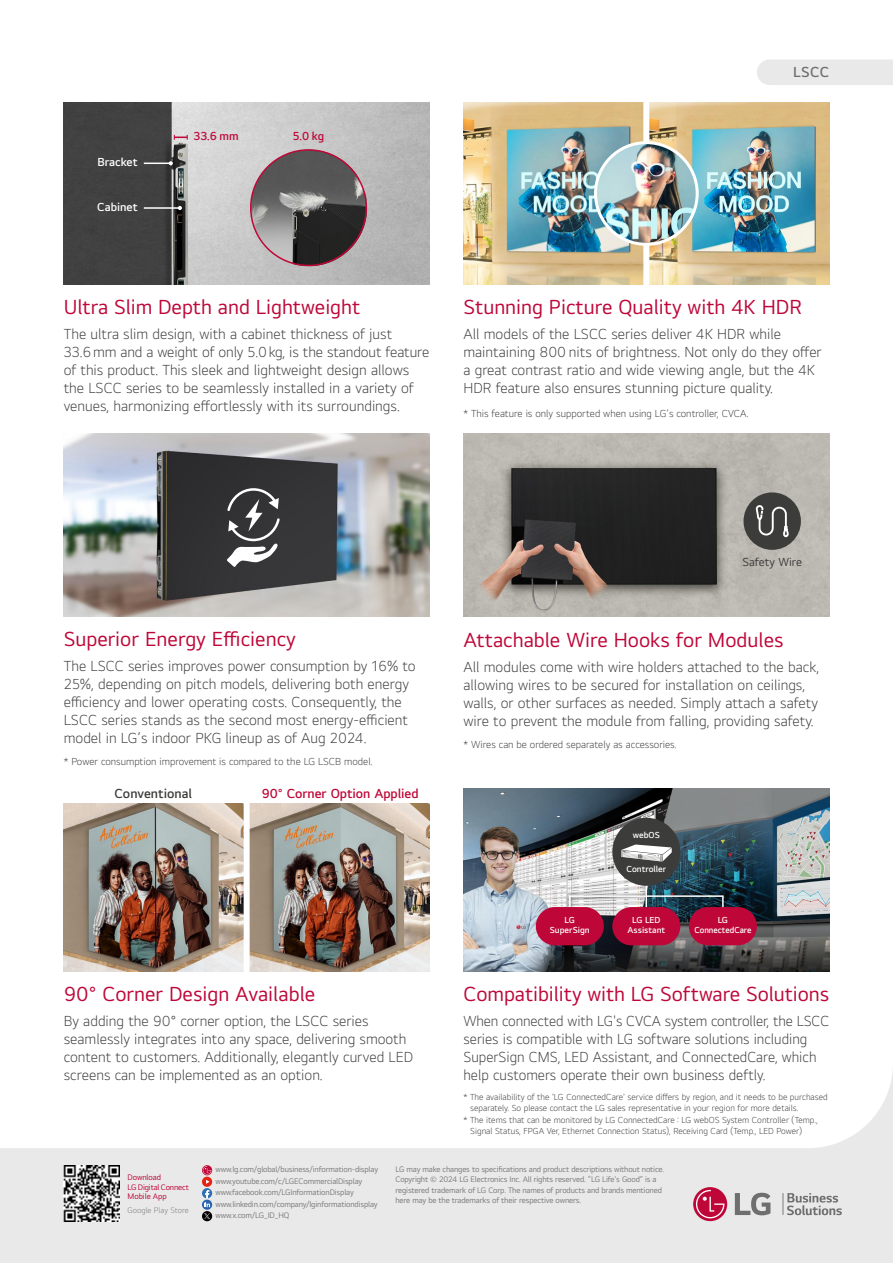
<style>
.page{position:relative;width:893px;height:1263px;background:#fff}
.page>*{position:absolute;margin:0;border:0;box-sizing:border-box;transform-origin:0 0}
.t1{font:21px "LGEI Text TTF";color:#be0738}
.t2{font:300 15px/18px "LGEI Text TTF";color:#3c3c3b}
.t3{font:600 15px "LGEI Text TTF";color:#706f6f}
.t4{font:600 13.5px "LGEI Text TTF";letter-spacing:-.005em;color:#be0738}
.t5{font:600 13.5px "LGEI Text TTF";color:#3c3c3b}
.t6{font:600 12px "LGEI Text TTF";color:#fff}
.t7{font:600 12px "LGEI Text TTF";color:#be0738}
.t8{font:12px "LGEI Text TTF";letter-spacing:-.005em;color:#3c3c3b}
.t9{font:300 10.5px "LGEI Text TTF";color:#3c3c3b}
.t10{font:300 9px "LGEI Text TTF";color:#3c3c3b}
.t11{font:600 9px/10.5px "LGEI Text TTF";color:#fff;text-align:center}
.t12{font:8.25px/11.6px "LGEI Text TTF";letter-spacing:-.02em;color:#7c7b7b}
.t13{font:8.25px/9.8px "LGEI Text TTF";letter-spacing:-.02em;color:#be0738}
.t14{font:300 8.25px "LGEI Text TTF";color:#7c7b7b}
</style>
<div class="page">
<svg style="left:0;top:884px;width:893px;height:379px"></svg>
<div style="left:757px;top:60px;width:136px;height:25px;background:#e9e9e9"></div>
<img style="left:463px;top:434px;width:366px;height:183px">
<div style="left:743px;top:492px;width:58px;height:58px;background:#3c3c3b;border-radius:50%"></div>
<svg style="left:755px;top:505px;width:34px;height:33px"></svg>
<svg style="left:202px;top:1177px;width:10px;height:10px"></svg>
<svg style="left:202px;top:1211px;width:10px;height:10px"></svg>
<svg style="left:202px;top:1199px;width:10px;height:11px"></svg>
<svg style="left:202px;top:1180px;width:10px;height:27px"></svg>
<svg style="left:202px;top:1165px;width:10px;height:10px"></svg>
<svg style="left:203px;top:1166px;width:8px;height:8px"></svg>
<svg style="left:204px;top:1213px;width:6px;height:6px"></svg>
<img style="left:64px;top:1165px;width:56px;height:56px">
<svg style="left:782px;top:1193px;width:60px;height:22px"></svg>
<svg style="left:735px;top:1193px;width:35px;height:22px"></svg>
<svg style="left:693px;top:1187px;width:34px;height:34px"></svg>
<svg style="left:696px;top:1190px;width:28px;height:28px"></svg>
<img style="left:64px;top:434px;width:365px;height:183px">
<svg style="left:221px;top:485px;width:60px;height:82px"></svg>
<img style="left:64px;top:102px;width:365px;height:183px">
<div style="left:250px;top:149px;width:117px;height:117px;border:2px solid #be0738;border-radius:50%"></div>
<svg style="left:174px;top:135px;width:14px;height:5px"></svg>
<img style="left:463px;top:102px;width:366px;height:183px">
<div style="left:594px;top:141px;width:105px;height:105px;border:3px solid #fff;border-radius:50%"></div>
<div style="left:643px;top:100px;width:6px;height:43px;background:#fff"></div>
<div style="left:643px;top:244px;width:6px;height:43px;background:#fff"></div>
<svg style="left:144px;top:161px;width:29px;height:4px"></svg>
<hr style="left:144px;top:207px;width:36px;height:2px;background:#fff">
<svg style="left:178px;top:206px;width:4px;height:4px"></svg>
<img style="left:250px;top:804px;width:179px;height:168px">
<img style="left:64px;top:804px;width:180px;height:168px">
<div style="left:244px;top:803px;width:6px;height:170px;background:#fff"></div>
<img style="left:463px;top:789px;width:366px;height:183px">
<div style="left:564px;top:868px;width:164px;height:45px;background:#000;opacity:.75"></div>
<div style="left:569px;top:895px;width:155px;height:14px;border:2px solid #fff"></div>
<hr style="left:646px;top:873px;width:1px;height:34px;background:#fff">
<div style="left:536px;top:907px;width:68px;height:38px;background:#be0738;border-radius:19px"></div>
<div style="left:689px;top:907px;width:68px;height:38px;background:#be0738;border-radius:19px"></div>
<div style="left:612px;top:907px;width:68px;height:38px;background:#be0738;border-radius:19px"></div>
<div style="left:612px;top:818px;width:68px;height:68px;background:#3c3c3b;border-radius:50%"></div>
<svg style="left:621px;top:844px;width:51px;height:17px"></svg>
<p class="t6" style="left:97px;top:155px;width:42px">Bracket</p>
<p class="t6" style="left:97px;top:200px;width:42px">Cabinet</p>
<p class="t7" style="left:193px;top:129px;width:47px">33.6 mm</p>
<p class="t7" style="left:293px;top:129px;width:33px">5.0 kg</p>
<p class="t3" style="left:793px;top:63px;width:38px">LSCC</p>
<h1 class="t1" style="left:64px;top:294px;width:298px">Ultra Slim Depth and Lightweight</h1>
<h1 class="t1" style="left:463px;top:294px;width:340px">Stunning Picture Quality with 4K HDR</h1>
<p class="t2" style="left:64px;top:325px;width:367px">The ultra slim design, with a cabinet thickness of just<br>33.6 mm and a weight of only 5.0 kg, is the standout feature of this product. This sleek and lightweight design allows the LSCC series to be seamlessly installed in a variety of venues, harmonizing effortlessly with its surroundings.</p>
<p class="t2" style="left:463px;top:325px;width:360px">All models of the LSCC series deliver 4K HDR while maintaining 800 nits of brightness. Not only do they offer a great contrast ratio and wide viewing angle, but the 4K HDR feature also ensures stunning picture quality.</p>
<p class="t9" style="left:463px;top:407px;width:287px">* This feature is only supported when using LG’s controller, CVCA.</p>
<p class="t8" style="left:742px;top:554px;width:61px">Safety Wire</p>
<h1 class="t1" style="left:64px;top:626px;width:234px">Superior Energy Efficiency</h1>
<h1 class="t1" style="left:463px;top:627px;width:322px">Attachable Wire Hooks for Modules</h1>
<p class="t2" style="left:463px;top:657px;width:357px">All modules come with wire holders attached to the back, allowing wires to be secured for installation on ceilings, walls, or other surfaces as needed. Simply attach a safety wire to prevent the module from falling, providing safety.</p>
<p class="t2" style="left:64px;top:657px;width:353px">The LSCC series improves power consumption by 16% to 25%, depending on pitch models, delivering both energy efficiency and lower operating costs. Consequently, the LSCC series stands as the second most energy-efficient model in LG’s indoor PKG lineup as of Aug 2024.</p>
<p class="t9" style="left:64px;top:755px;width:310px">* Power consumption improvement is compared to the LG LSCB model.</p>
<p class="t9" style="left:463px;top:738px;width:215px">* Wires can be ordered separately as accessories.</p>
<p class="t5" style="left:115px;top:785px;width:79px">Conventional</p>
<p class="t4" style="left:262px;top:785px;width:158px">90° Corner Option Applied</p>
<h1 class="t1" style="left:64px;top:981px;width:253px">90° Corner Design Available</h1>
<p class="t2" style="left:64px;top:1012px;width:351px">By adding the 90° corner option, the LSCC series seamlessly integrates into any space, delivering smooth content to customers. Additionally, elegantly curved LED screens can be implemented as an option.</p>
<p class="t11" style="left:633px;top:830px;width:29px">webOS</p>
<p class="t11" style="left:626px;top:863px;width:41px">Controller</p>
<p class="t11" style="left:550px;top:914px;width:41px">LG<br>SuperSign</p>
<p class="t11" style="left:694px;top:914px;width:59px">LG<br>ConnectedCare</p>
<p class="t11" style="left:627px;top:914px;width:39px">LG LED<br>Assistant</p>
<h1 class="t1" style="left:463px;top:981px;width:367px">Compatibility with LG Software Solutions</h1>
<p class="t2" style="left:463px;top:1011px;width:367px">When connected with LG's CVCA system controller, the LSCC series is compatible with LG software solutions including SuperSign CMS, LED Assistant, and ConnectedCare, which help customers operate their own business deftly.</p>
<p class="t10" style="left:463px;top:1091px;width:366px">* The availability of the 'LG ConnectedCare' service differs by region, and it needs to be purchased</p>
<p class="t10" style="left:470px;top:1103px;width:330px">separately. So please contact the LG sales representative in your region for more details.</p>
<p class="t10" style="left:463px;top:1114px;width:356px">* The items that can be monitored by LG ConnectedCare : LG webOS System Controller (Temp.,</p>
<p class="t10" style="left:470px;top:1125px;width:334px">Signal Status, FPGA Ver, Ethernet Connection Status), Receiving Card (Temp., LED Power)</p>
<p class="t13" style="left:128px;top:1172px;width:63px">Download<br>LG Digital Connect<br>Mobile App</p>
<p class="t14" style="left:128px;top:1205px;width:63px">Google Play Store</p>
<p class="t12" style="left:216px;top:1163px;width:164px">www.lg.com/global/business/information-display www.youtube.com/c/LGECommercialDisplay www.facebook.com/LGInformationDisplay www.linkedin.com/company/lginformationdisplay www.x.com/LG_ID_HQ</p>
<p class="t12" style="left:395px;top:1163px;width:270px;line-height:10.5px">LG may make changes to specifications and product descriptions without notice.<br>Copyright © 2024 LG Electronics Inc. All rights reserved. “LG Life’s Good” is a registered trademark of LG Corp. The names of products and brands mentioned here may be the trademarks of their respective owners.</p>
</div>
